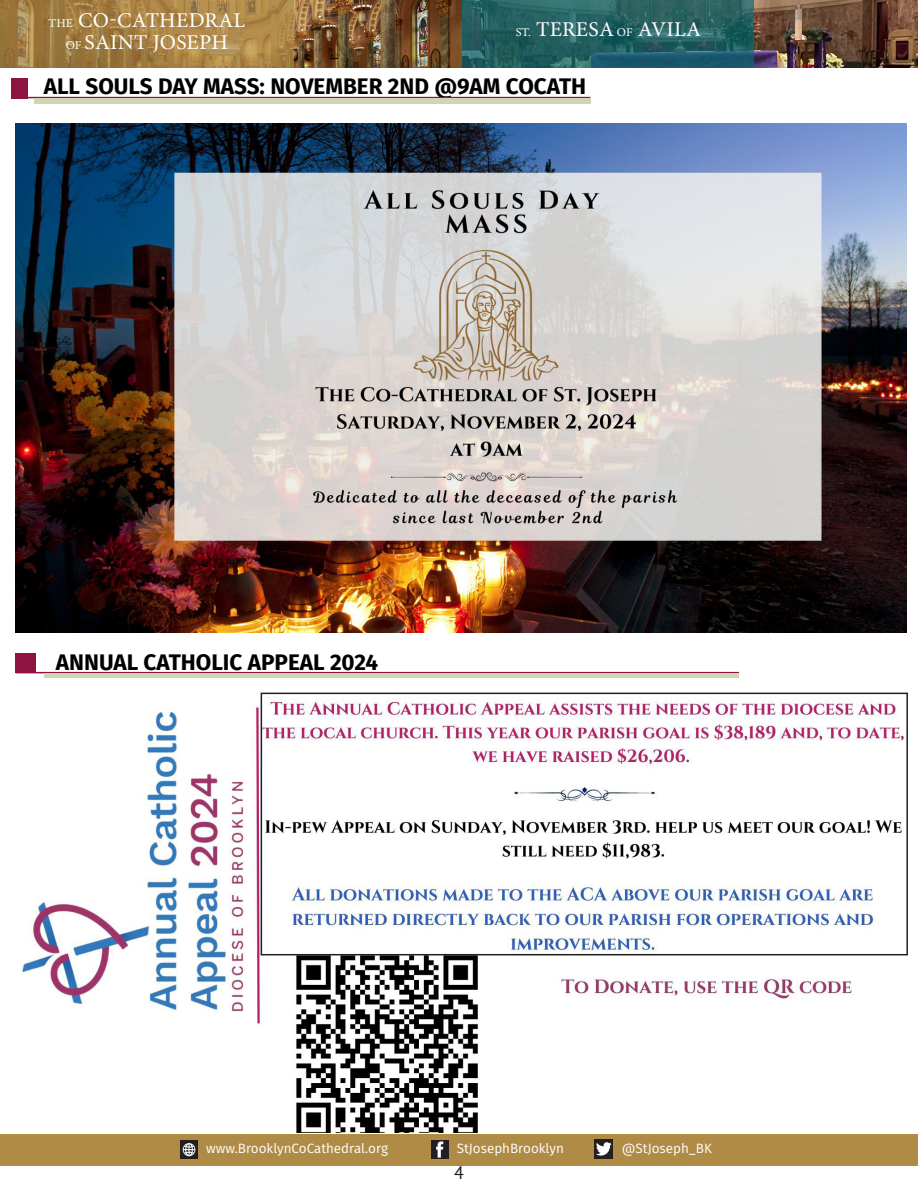
<style>
.page{position:relative;width:918px;height:1188px;background:#fff}
.page>*{position:absolute;margin:0;border:0;box-sizing:border-box;transform-origin:0 0}
.t1{font:700 22.5px "Fira Sans";color:#000}
.t2{font:21px "Minion Pro";letter-spacing:.01em;color:#fff}
.t3{font:18px "PT Sans";color:#231f20}
.t4{font:13.5px "Fira Sans";color:#fff}
.s1{font-size:12px}
</style>
<div class="page">
<div style="left:0;top:1134px;width:918px;height:32px;background:#b08b45"></div>
<div style="left:180px;top:1140px;width:18px;height:19px;background:#231f20"></div>
<svg style="left:183px;top:1143px;width:12px;height:13px"></svg>
<div style="left:431px;top:1140px;width:17px;height:19px;background:#231f20"></div>
<svg style="left:436px;top:1142px;width:7px;height:16px"></svg>
<div style="left:594px;top:1139px;width:19px;height:20px;background:#231f20"></div>
<svg style="left:596px;top:1142px;width:16px;height:14px"></svg>
<img style="left:294px;top:0;width:623px;height:68px">
<svg style="left:461px;top:0;width:293px;height:68px;background:#256063"></svg>
<svg style="left:0;top:0;width:294px;height:68px;background:#a68245"></svg>
<hr style="left:917px;top:0;width:1px;height:68px;background:#b08b45">
<hr style="left:16px;top:672px;width:723px;height:1px;background:#8e1341">
<div style="left:44px;top:673px;width:695px;height:6px;background:#cfd4b3"></div>
<div style="left:16px;top:653px;width:20px;height:20px;background:#8e1341"></div>
<img style="left:21px;top:692px;width:886px;height:440px">
<hr style="left:11px;top:97px;width:579px;height:1px;background:#8e1341">
<div style="left:34px;top:98px;width:556px;height:6px;background:#cfd4b3"></div>
<div style="left:11px;top:78px;width:17px;height:20px;background:#8e1341"></div>
<img style="left:16px;top:123px;width:891px;height:510px">
<div style="left:261px;top:693px;width:647px;height:262px;border:2px solid #231f20"></div>
<p class="t2" style="left:49px;top:6px;width:198px"><span class="s1">THE</span> CO-CATHEDRAL</p>
<p class="t2" style="left:66px;top:29px;width:164px"><span class="s1">OF</span> SAINT JOSEPH</p>
<p class="t2" style="left:516px;top:16px;width:187px"><span class="s1">ST.</span> TERESA <span class="s1">OF</span> AVILA</p>
<p class="t1" style="left:44px;top:68px;width:544px">ALL SOULS DAY MASS: NOVEMBER 2ND @9AM COCATH</p>
<p class="t1" style="left:56px;top:643px;width:324px">ANNUAL CATHOLIC APPEAL 2024</p>
<p class="t4" style="left:206px;top:1138px;width:183px">www.BrooklynCoCathedral.org</p>
<p class="t4" style="left:457px;top:1138px;width:109px">StJosephBrooklyn</p>
<p class="t4" style="left:622px;top:1138px;width:92px">@StJoseph_BK</p>
<p class="t3" style="left:454px;top:1161px;width:11px">4</p>
</div>
